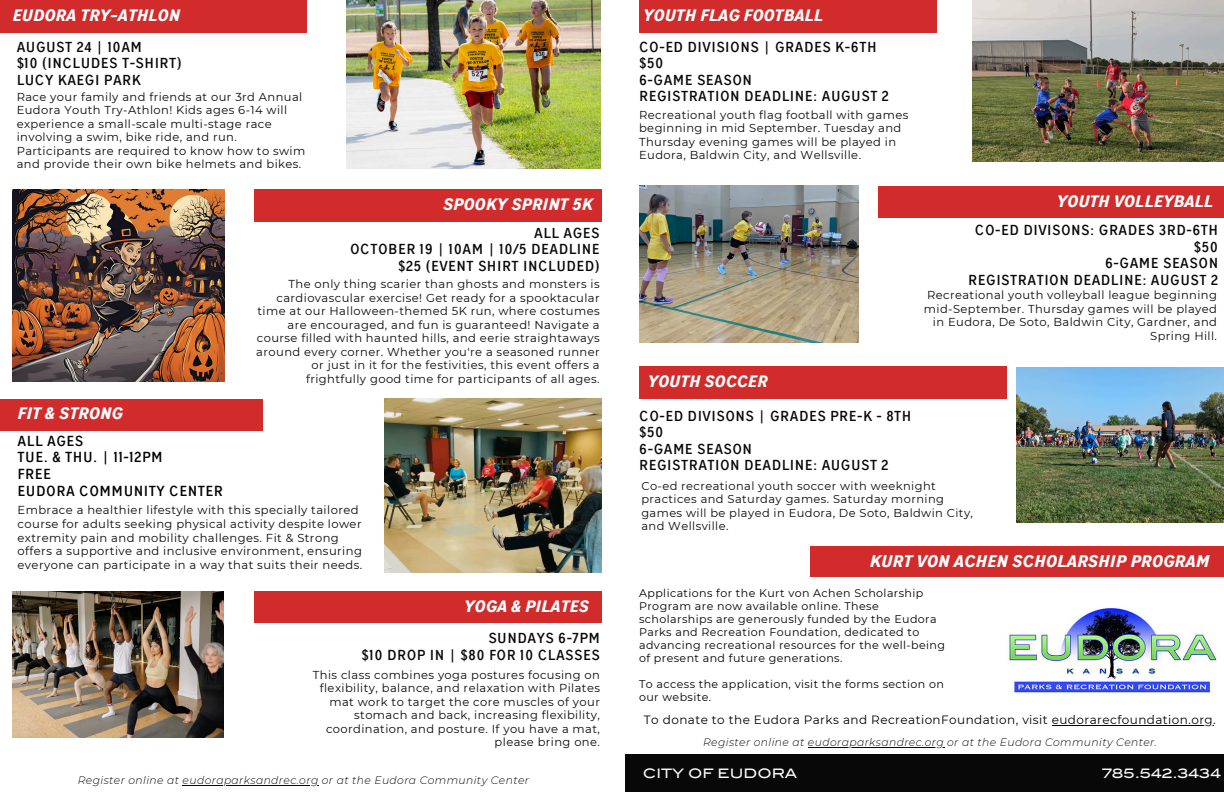
<style>
.page{position:relative;width:1224px;height:792px;background:#fff}
.page>*{position:absolute;margin:0;border:0;box-sizing:border-box;transform-origin:0 0}
.t1{font:italic 700 condensed 16.3px "ITC Blair";color:#fff}
.t2{font:italic 700 condensed 16.1px "ITC Blair";color:#fff}
.t3{font:italic 700 condensed 16px "ITC Blair";color:#fff}
.t4{font:italic 700 condensed 15.9px "ITC Blair";color:#fff}
.t5{font:500 condensed 14.1px/16.6px "ITC Blair";letter-spacing:.035em;color:#000}
.t6{font:500 condensed 14px/16.5px "ITC Blair";letter-spacing:.035em;color:#080808}
.t7{font:500 13px "ITC Blair";color:#fafafa}
.t8{font:12px "Montserrat";letter-spacing:.035em;color:#000}
.t9{font:11.6px/13.6px "Montserrat";letter-spacing:.035em;color:#080808}
.t10{font:11.5px/13.5px "Montserrat";letter-spacing:.035em;color:#080808;text-align:right}
.t11{font:11.4px/13.4px "Montserrat";letter-spacing:.035em;color:#080808}
.t12{font:11.1px/13px "Montserrat";letter-spacing:.035em;color:#000}
.t13{font:italic 300 10.8px "Montserrat";letter-spacing:.035em;color:#080808}
</style>
<div class="page">
<div style="left:625px;top:755px;width:599px;height:37px;background:#080808"></div>
<div style="left:878px;top:186px;width:346px;height:32px;background:#d12b2b"></div>
<div style="left:639px;top:0;width:298px;height:33px;background:#d12b2b"></div>
<img style="left:973px;top:0;width:251px;height:162px">
<img style="left:639px;top:186px;width:220px;height:157px">
<div style="left:254px;top:189px;width:348px;height:33px;background:#d12b2b"></div>
<div style="left:639px;top:366px;width:368px;height:33px;background:#d12b2b"></div>
<img style="left:1017px;top:368px;width:207px;height:154px">
<div style="left:0;top:0;width:307px;height:33px;background:#d12b2b"></div>
<img style="left:347px;top:0;width:254px;height:169px">
<img style="left:1007px;top:608px;width:210px;height:85px">
<div style="left:810px;top:547px;width:414px;height:30px;background:#d12b2b"></div>
<img style="left:13px;top:189px;width:211px;height:193px">
<hr style="left:183px;top:785px;width:136px;height:1px;background:#080808">
<img style="left:13px;top:592px;width:210px;height:146px">
<div style="left:254px;top:592px;width:348px;height:31px;background:#d12b2b"></div>
<hr style="left:808px;top:747px;width:136px;height:1px;background:#080808">
<div style="left:0;top:399px;width:263px;height:31px;background:#d12b2b"></div>
<img style="left:384px;top:399px;width:217px;height:173px">
<hr style="left:1052px;top:725px;width:161px;height:1px;background:#000">
<h3 class="t3" style="left:13px;top:6px;width:169px">EUDORA TRY-ATHLON</h3>
<p class="t6" style="left:17px;top:38px;width:167px">AUGUST 24 | 10AM<br>$10 (INCLUDES T-SHIRT)<br>LUCY KAEGI PARK</p>
<h1 class="t10" style="left:17px;top:90px;width:290px;text-align:left">Race your family and friends at our 3rd Annual Eudora Youth Try-Athlon! Kids ages 6-14 will experience a small-scale multi-stage race involving a swim, bike ride, and run.<br>Participants are required to know how to swim and provide their own bike helmets and bikes.</h1>
<h2 class="t3" style="left:443px;top:194px;width:151px">SPOOKY SPRINT 5K</h2>
<h3 class="t6" style="left:350px;top:224px;width:251px;text-align:right">ALL AGES<br>OCTOBER 19 | 10AM | 10/5 DEADLINE $25 (EVENT SHIRT INCLUDED)</h3>
<h1 class="t10" style="left:256px;top:277px;width:345px">The only thing scarier than ghosts and monsters is cardiovascular exercise! Get ready for a spooktacular time at our Halloween-themed 5K run, where costumes are encouraged, and fun is guaranteed! Navigate a course filled with haunted hills, and eerie straightaways around every corner. Whether you're a seasoned runner or just in it for the festivities, this event offers a frightfully good time for participants of all ages.</h1>
<h3 class="t2" style="left:18px;top:403px;width:107px">FIT &amp; STRONG</h3>
<p class="t5" style="left:18px;top:432px;width:207px">ALL AGES<br>TUE. &amp; THU. | 11-12PM<br>FREE<br>EUDORA COMMUNITY CENTER</p>
<h3 class="t9" style="left:18px;top:503px;width:346px">Embrace a healthier lifestyle with this specially tailored course for adults seeking physical activity despite lower extremity pain and mobility challenges. Fit &amp; Strong offers a supportive and inclusive environment, ensuring everyone can participate in a way that suits their needs.</h3>
<p class="t3" style="left:464px;top:597px;width:126px">YOGA &amp; PILATES</p>
<h1 class="t6" style="left:362px;top:630px;width:240px;text-align:right">SUNDAYS 6-7PM<br>$10 DROP IN | $80 FOR 10 CLASSES</h1>
<h2 class="t10" style="left:313px;top:668px;width:289px">This class combines yoga postures focusing on flexibility, balance, and relaxation with Pilates mat work to target the core muscles of your stomach and back, increasing flexibility, coordination, and posture. If you have a mat, please bring one.</h2>
<h2 class="t13" style="left:78px;top:774px;width:453px">Register online at eudoraparksandrec.org or at the Eudora Community Center</h2>
<p class="t3" style="left:643px;top:6px;width:182px">YOUTH FLAG FOOTBALL</p>
<h1 class="t6" style="left:639px;top:38px;width:251px">CO-ED DIVISIONS | GRADES K-6TH $50<br>6-GAME SEASON<br>REGISTRATION DEADLINE: AUGUST 2</h1>
<h2 class="t10" style="left:639px;top:108px;width:271px;text-align:left">Recreational youth flag football with games beginning in mid September. Tuesday and Thursday evening games will be played in Eudora, Baldwin City, and Wellsville.</h2>
<p class="t4" style="left:648px;top:372px;width:121px">YOUTH SOCCER</p>
<h1 class="t6" style="left:639px;top:408px;width:274px">CO-ED DIVISONS | GRADES PRE-K - 8TH $50<br>6-GAME SEASON<br>REGISTRATION DEADLINE: AUGUST 2</h1>
<h2 class="t3" style="left:1057px;top:191px;width:158px">YOUTH VOLLEYBALL</h2>
<h3 class="t6" style="left:968px;top:222px;width:251px;text-align:right">CO-ED DIVISONS: GRADES 3RD-6TH $50<br>6-GAME SEASON<br>REGISTRATION DEADLINE: AUGUST 2</h3>
<p class="t10" style="left:924px;top:288px;width:295px">Recreational youth volleyball league beginning mid-September. Thursday games will be played in Eudora, De Soto, Baldwin City, Gardner, and Spring Hill.</p>
<p class="t11" style="left:641px;top:479px;width:333px">Co-ed recreational youth soccer with weeknight practices and Saturday games. Saturday morning games will be played in Eudora, De Soto, Baldwin City, and Wellsville.</p>
<h1 class="t1" style="left:870px;top:551px;width:341px">KURT VON ACHEN SCHOLARSHIP PROGRAM</h1>
<p class="t12" style="left:639px;top:587px;width:308px">Applications for the Kurt von Achen Scholarship Program are now available online. These scholarships are generously funded by the Eudora Parks and Recreation Foundation, dedicated to advancing recreational resources for the well-being of present and future generations.</p>
<h2 class="t12" style="left:639px;top:678px;width:306px">To access the application, visit the forms section on our website.</h2>
<p class="t8" style="left:644px;top:712px;width:573px">To donate to the Eudora Parks and RecreationFoundation, visit eudorarecfoundation.org.</p>
<p class="t13" style="left:703px;top:736px;width:455px">Register online at eudoraparksandrec.org or at the Eudora Community Center.</p>
<h3 class="t7" style="left:643px;top:765px;width:156px">CITY OF EUDORA</h3>
<h3 class="t7" style="left:1102px;top:765px;width:120px">785.542.3434</h3>
</div>
